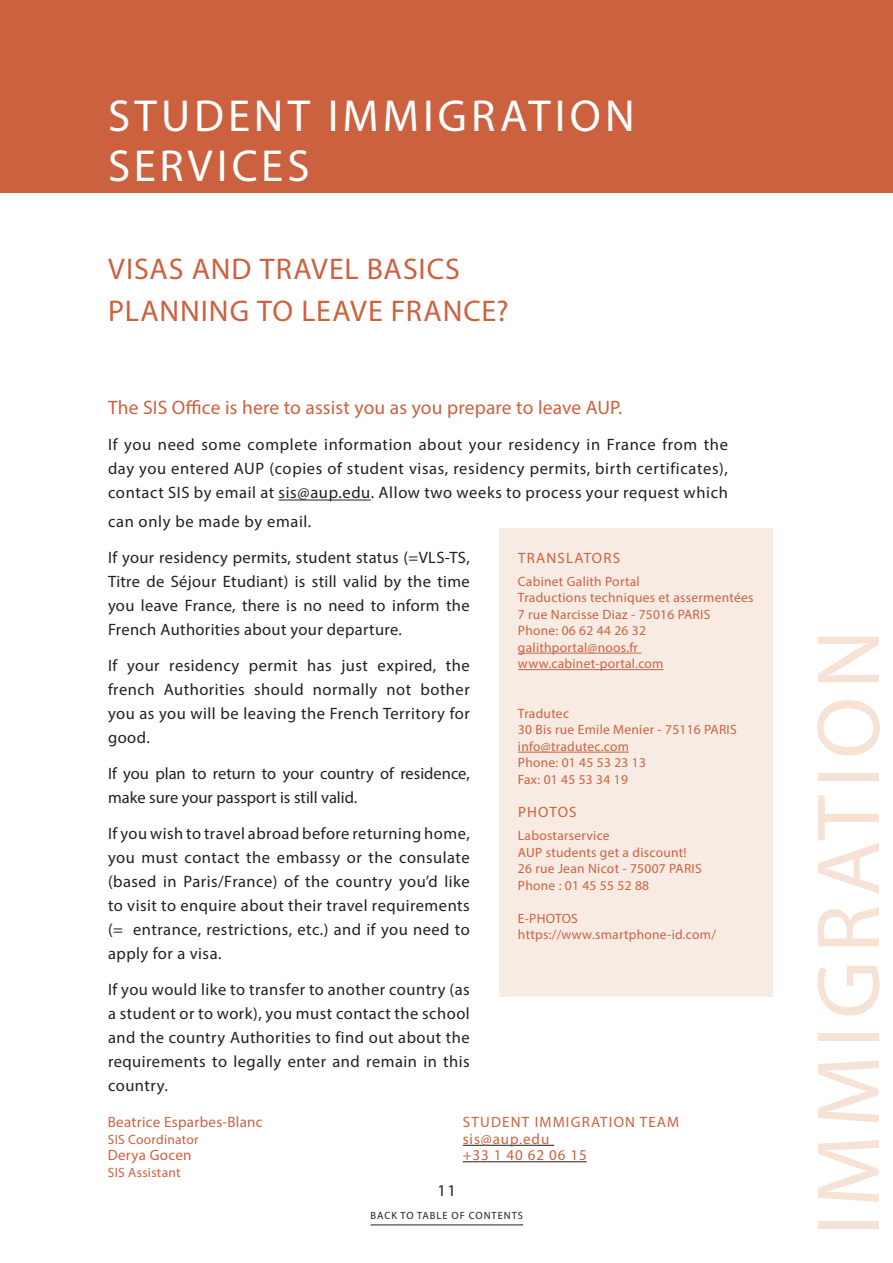
<style>
.page{position:relative;width:893px;height:1263px;background:#fff}
.page>*{position:absolute;margin:0;border:0;box-sizing:border-box;transform-origin:0 0}
.Heading_2{font:90px "Myriad Pro";letter-spacing:.085em;color:#f7e2d6}
.Heading_2-2{font:45px/49.5px "Myriad Pro";letter-spacing:.09em;color:#fff}
.NEW_TITLE{font:30px/42px "Myriad Pro";letter-spacing:.03em;color:#cc613f}
.NEW_TITLE-2{font:19.5px "Myriad Pro";letter-spacing:.01em;color:#cc613f}
.NEW_TITLE-3{font:16.5px/24px "Myriad Pro";letter-spacing:.03em;color:#231f20;text-align:justify}
.NEW_TITLE-4{font:16.5px/24px "Myriad Pro";color:#231f20}
.NEW_TITLE-5{font:15px "Myriad Pro";letter-spacing:.08em;color:#cc613f}
.NEW_TITLE-6{font:15px "Myriad Pro";letter-spacing:.02em;color:#cc613f}
.NEW_TITLE-7{font:15px "Myriad Pro";letter-spacing:.06em;color:#cc613f}
.NEW_TITLE-8{font:13.5px "Myriad Pro";letter-spacing:.02em;color:#cc613f}
.t1{font:10.5px "Myriad Pro";letter-spacing:.09em;color:#231f20}
</style>
<div class="page">
<hr style="left:371px;top:1225px;width:152px;height:1px;background:#231f20">
<div style="left:0;top:0;width:893px;height:192px;background:#cc613f"></div>
<hr style="left:279px;top:500px;width:92px;height:1px;background:#231f20">
<hr style="left:463px;top:1145px;width:91px;height:1px;background:#231f20">
<hr style="left:463px;top:1161px;width:124px;height:1px;background:#231f20">
<div style="left:499px;top:528px;width:274px;height:468px;background:#f8ebe3"></div>
<hr style="left:518px;top:653px;width:123px;height:1px;background:#cc613f">
<hr style="left:518px;top:669px;width:145px;height:1px;background:#cc613f">
<hr style="left:518px;top:752px;width:111px;height:1px;background:#cc613f">
<p class="Heading_2-2" style="left:108px;top:91px;width:528px">STUDENT IMMIGRATION<br>SERVICES</p>
<p class="NEW_TITLE" style="left:108px;top:247px;width:402px">VISAS AND TRAVEL BASICS<br>PLANNING TO LEAVE FRANCE?</p>
<p class="NEW_TITLE-2" style="left:108px;top:396px;width:516px">The SIS Office is here to assist you as you prepare to leave AUP.</p>
<p class="NEW_TITLE-3" style="left:108px;top:433px;width:621px">If you need some complete information about your residency in France from the day you entered AUP (copies of student visas, residency permits, birth certificates), contact SIS by email at sis@aup.edu. Allow two weeks to process your request which</p>
<p class="NEW_TITLE-3" style="left:108px;top:509px;width:205px">can only be made by email.</p>
<p class="NEW_TITLE-3" style="left:108px;top:545px;width:363px">If your residency permits, student status (=VLS-TS, Titre de Séjour Etudiant) is still valid by the time you leave France, there is no need to inform the French Authorities about your departure.</p>
<p class="NEW_TITLE-3" style="left:108px;top:653px;width:363px">If your residency permit has just expired, the french Authorities should normally not bother you as you will be leaving the French Territory for good.</p>
<p class="NEW_TITLE-4" style="left:108px;top:761px;width:363px">If you plan to return to your country of residence, make sure your passport is still valid.</p>
<p class="NEW_TITLE-3" style="left:108px;top:821px;width:363px">If you wish to travel abroad before returning home, you must contact the embassy or the consulate (based in Paris/France) of the country you’d like to visit to enquire about their travel requirements (= entrance, restrictions, etc.) and if you need to apply for a visa.</p>
<p class="NEW_TITLE-3" style="left:108px;top:977px;width:363px">If you would like to transfer to another country (as a student or to work), you must contact the school and the country Authorities to find out about the requirements to legally enter and remain in this country.</p>
<p class="NEW_TITLE-6" style="left:108px;top:1113px;width:156px">Beatrice Esparbes-Blanc</p>
<p class="NEW_TITLE-8" style="left:108px;top:1131px;width:92px">SIS Coordinator</p>
<p class="NEW_TITLE-6" style="left:108px;top:1146px;width:85px">Derya Gocen</p>
<p class="NEW_TITLE-8" style="left:108px;top:1164px;width:74px">SIS Assistant</p>
<p class="NEW_TITLE-5" style="left:518px;top:548px;width:103px">TRANSLATORS</p>
<p class="NEW_TITLE-8" style="left:518px;top:573px;width:123px">Cabinet Galith Portal</p>
<p class="NEW_TITLE-8" style="left:518px;top:589px;width:237px">Traductions techniques et assermentées</p>
<p class="NEW_TITLE-8" style="left:518px;top:606px;width:194px">7 rue Narcisse Diaz - 75016 PARIS</p>
<p class="NEW_TITLE-8" style="left:518px;top:622px;width:130px">Phone: 06 62 44 26 32</p>
<p class="NEW_TITLE-8" style="left:518px;top:639px;width:122px">galithportal@noos.fr</p>
<p class="NEW_TITLE-8" style="left:518px;top:655px;width:147px">www.cabinet-portal.com</p>
<p class="NEW_TITLE-8" style="left:518px;top:705px;width:53px">Tradutec</p>
<p class="NEW_TITLE-8" style="left:518px;top:721px;width:220px">30 Bis rue Emile Menier - 75116 PARIS</p>
<p class="NEW_TITLE-8" style="left:518px;top:738px;width:112px">info@tradutec.com</p>
<p class="NEW_TITLE-8" style="left:518px;top:754px;width:130px">Phone: 01 45 53 23 13</p>
<p class="NEW_TITLE-8" style="left:518px;top:771px;width:111px">Fax: 01 45 53 34 19</p>
<p class="NEW_TITLE-7" style="left:518px;top:802px;width:60px">PHOTOS</p>
<p class="NEW_TITLE-8" style="left:518px;top:827px;width:93px">Labostarservice</p>
<p class="NEW_TITLE-8" style="left:518px;top:844px;width:170px">AUP students get a discount!</p>
<p class="NEW_TITLE-8" style="left:518px;top:860px;width:185px">26 rue Jean Nicot - 75007 PARIS</p>
<p class="NEW_TITLE-8" style="left:518px;top:877px;width:133px">Phone : 01 45 55 52 88</p>
<p class="NEW_TITLE-8" style="left:518px;top:910px;width:61px">E-PHOTOS</p>
<p class="NEW_TITLE-8" style="left:518px;top:926px;width:200px">https://www.smartphone-id.com/</p>
<p class="NEW_TITLE-5" style="left:463px;top:1113px;width:218px">STUDENT IMMIGRATION TEAM</p>
<p class="NEW_TITLE-7" style="left:463px;top:1129px;width:88px">sis@aup.edu</p>
<p class="NEW_TITLE-7" style="left:463px;top:1146px;width:125px">+33 1 40 62 06 15</p>
<p class="NEW_TITLE-3" style="left:438px;top:1178px;width:20px">11</p>
<p class="t1" style="left:371px;top:1209px;width:154px">BACK TO TABLE OF CONTENTS</p>
<p class="Heading_2" style="left:793px;top:1236px;width:607px;rotate:-90deg">IMMIGRATION</p>
</div>
